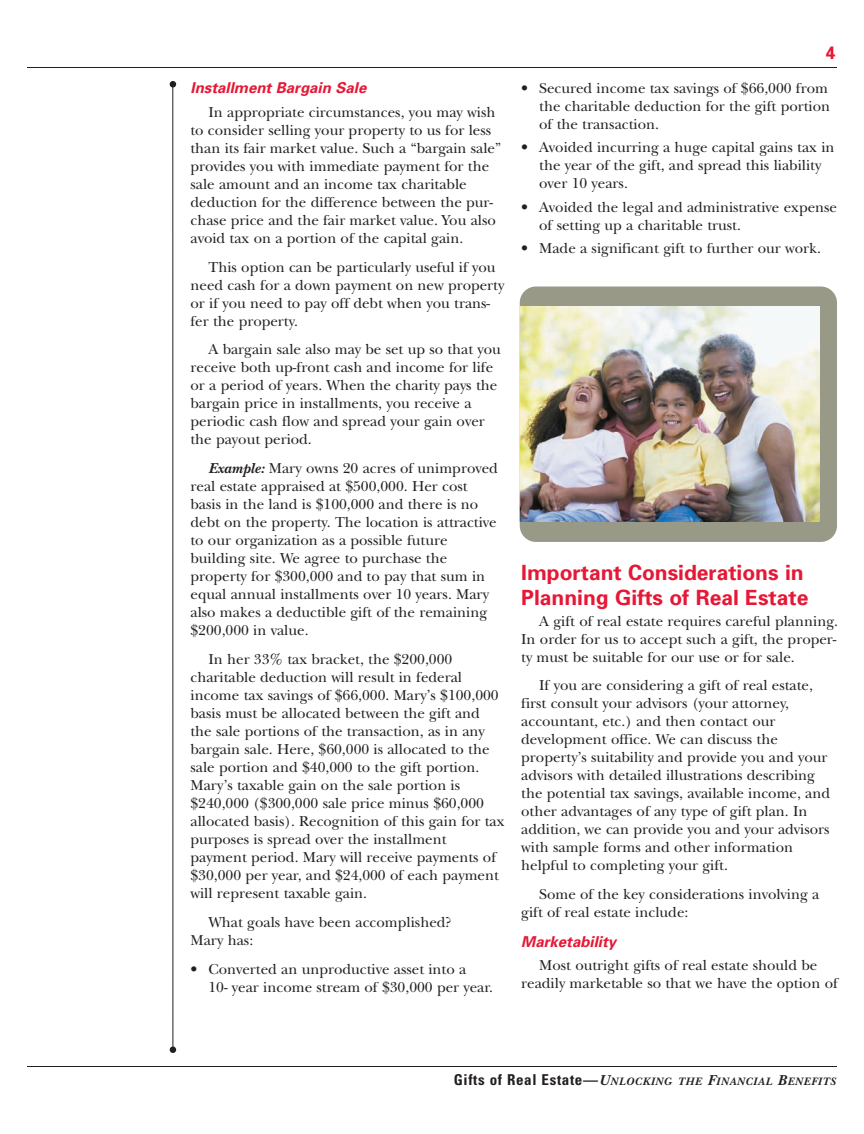
<style>
.page{position:relative;width:864px;height:1134px;background:#fff}
.page>*{position:absolute;margin:0;border:0;box-sizing:border-box;transform-origin:0 0}
.t1{font:700 21px/25.2px "Univers";color:#e51836}
.t2{font:700 18px "Univers";color:#e51836}
.t3{font:15px/18px "New Baskerville";color:#231f20}
.t4{font:italic 700 15px "Univers";color:#e51836}
.t5{font:italic 700 11.25px "New Baskerville";letter-spacing:.065em;color:#231f20}
.s1{font-weight:700;font-style:italic}
.s2{font-family:"Univers";font-style:normal;font-stretch:condensed;font-size:15px}
.s3{font-family:"Trade Gothic Bold Two";font-weight:400;font-style:normal;font-size:15px}
.s4{font-size:15px}
</style>
<div class="page">
<hr style="left:27px;top:67px;width:810px;height:1px;background:#231f20">
<hr style="left:27px;top:1066px;width:810px;height:1px;background:#231f20">
<hr style="left:172px;top:82px;width:1px;height:970px;background:#231f20">
<svg style="left:170px;top:81px;width:6px;height:6px"></svg>
<svg style="left:170px;top:1047px;width:6px;height:6px"></svg>
<div style="left:520px;top:286px;width:317px;height:256px;background:#998;border-radius:16px"></div>
<img style="left:520px;top:306px;width:300px;height:216px">
<p class="t4" style="left:191px;top:82px;width:177px">Installment Bargain Sale</p>
<p class="t3" style="left:191px;top:105px;width:312px;text-indent:18px">In appropriate circumstances, you may wish to consider selling your property to us for less than its fair market value. Such a “bargain sale” provides you with immediate payment for the sale amount and an income tax charitable deduction for the difference between the pur&shy;chase price and the fair market value. You also avoid tax on a portion of the capital gain.</p>
<p class="t3" style="left:191px;top:260px;width:315px;text-indent:18px">This option can be particularly useful if you need cash for a down payment on new property or if you need to pay off debt when you trans&shy;fer the property.</p>
<p class="t3" style="left:191px;top:342px;width:312px;text-indent:18px">A bargain sale also may be set up so that you receive both up-front cash and income for life or a period of years. When the charity pays the bargain price in installments, you receive a periodic cash flow and spread your gain over the payout period.</p>
<p class="t3" style="left:190px;top:461px;width:309px;text-indent:18px"><span class="s1">Example:</span> Mary owns 20 acres of unimproved real estate appraised at $500,000. Her cost basis in the land is $100,000 and there is no debt on the property. The location is attractive to our organization as a possible future building site. We agree to purchase the property for $300,000 and to pay that sum in equal annual installments over 10 years. Mary also makes a deductible gift of the remaining $200,000 in value.</p>
<p class="t3" style="left:190px;top:652px;width:316px;text-indent:18px">In her 33% tax bracket, the $200,000 charitable deduction will result in federal income tax savings of $66,000. Mary’s $100,000 basis must be allocated between the gift and the sale portions of the transaction, as in any bargain sale. Here, $60,000 is allocated to the sale portion and $40,000 to the gift portion.<br>Mary’s taxable gain on the sale portion is $240,000 ($300,000 sale price minus $60,000 allocated basis). Recognition of this gain for tax purposes is spread over the installment payment period. Mary will receive payments of $30,000 per year, and $24,000 of each payment will represent taxable gain.</p>
<p class="t3" style="left:190px;top:915px;width:263px;text-indent:18px">What goals have been accomplished?<br>Mary has:</p>
<p class="t3" style="left:208px;top:962px;width:286px;text-indent:-18px">• Converted an unproductive asset into a<br>10- year income stream of $30,000 per year.</p>
<p class="t2" style="left:825px;top:46px;width:12px">4</p>
<p class="t3" style="left:539px;top:81px;width:292px;text-indent:-18px">• Secured income tax savings of $66,000 from the charitable deduction for the gift portion of the transaction.</p>
<p class="t3" style="left:539px;top:140px;width:297px;text-indent:-18px">• Avoided incurring a huge capital gains tax in the year of the gift, and spread this liability over 10 years.</p>
<p class="t3" style="left:539px;top:200px;width:299px;text-indent:-18px">• Avoided the legal and administrative expense of setting up a charitable trust.</p>
<p class="t3" style="left:521px;top:241px;width:301px">• Made a significant gift to further our work.</p>
<h1 class="t1" style="left:521px;top:562px;width:289px">Important Considerations in<br>Planning Gifts of Real Estate</h1>
<p class="t3" style="left:521px;top:614px;width:318px;text-align:justify;text-indent:18px">A gift of real estate requires careful planning.<br>In order for us to accept such a gift, the proper&shy;ty must be suitable for our use or for sale.</p>
<p class="t3" style="left:521px;top:678px;width:310px;text-indent:18px">If you are considering a gift of real estate, first consult your advisors (your attorney, accountant, etc.) and then contact our development office. We can discuss the property’s suitability and provide you and your advisors with detailed illustrations describing the potential tax savings, available income, and other advantages of any type of gift plan. In addition, we can provide you and your advisors with sample forms and other information helpful to completing your gift.</p>
<p class="t3" style="left:521px;top:887px;width:300px;text-indent:18px">Some of the key considerations involving a gift of real estate include:</p>
<p class="t4" style="left:521px;top:936px;width:97px">Marketability</p>
<p class="t3" style="left:521px;top:958px;width:318px;text-align:center">Most outright gifts of real estate should be readily marketable so that we have the option of</p>
<p class="t5" style="left:454px;top:1074px;width:383px"><span class="s2">Gifts of Real Estate</span><span class="s3">—</span><span class="s4">U</span>NLOCKING THE <span class="s4">F</span>INANCIAL <span class="s4">B</span>ENEFITS</p>
</div>
